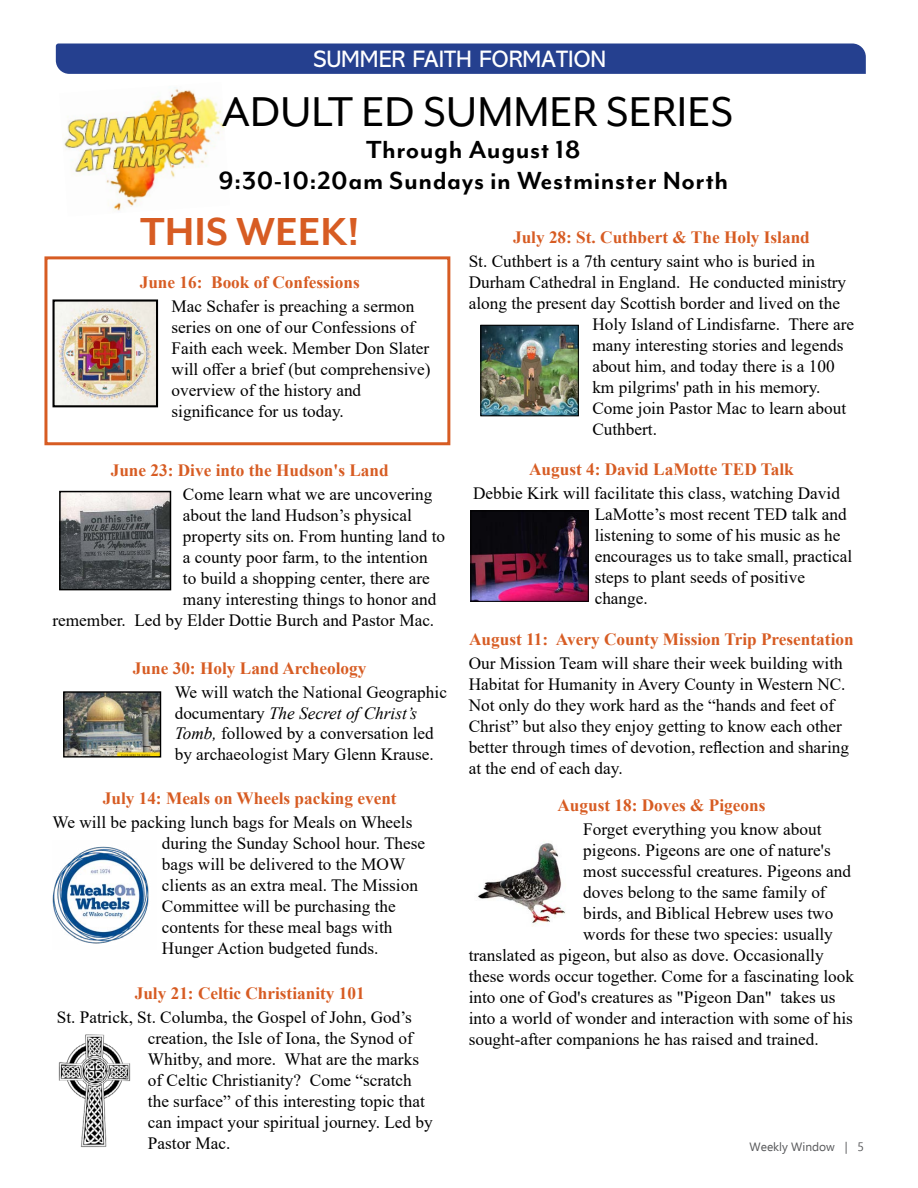
<style>
.page{position:relative;width:918px;height:1188px;background:#fff}
.page>*{position:absolute;margin:0;border:0;box-sizing:border-box;transform-origin:0 0}
.t1{font:48px "Mr Eaves Mod OT";color:#000}
.t2{font:700 45px "Mr Eaves Mod OT";color:#d75c23}
.t3{font:700 28.5px/31.5px "Mr Eaves Mod OT";letter-spacing:.02em;color:#000;text-align:center}
.t4{font:24px "Abadi MT Pro";color:#fff}
.t5{font:17.25px/21px "Times New Roman";color:#000}
.t6{font:700 17.25px "Times New Roman";color:#d75c23}
.t7{font:12px "Ebrima";color:#58595b}
.s1{font-style:italic}
</style>
<div class="page">
<img style="left:55px;top:302px;width:100px;height:102px">
<div style="left:52px;top:299px;width:106px;height:108px;border:2px solid #000"></div>
<img style="left:58px;top:1034px;width:73px;height:113px">
<img style="left:65px;top:693px;width:94px;height:63px">
<div style="left:63px;top:691px;width:98px;height:67px;border:1px solid #000"></div>
<img style="left:62px;top:494px;width:106px;height:93px">
<div style="left:59px;top:491px;width:112px;height:99px;border:2px solid #000"></div>
<img style="left:53px;top:846px;width:96px;height:98px">
<div style="left:56px;top:44px;width:810px;height:30px;background:#25408f"></div>
<div style="left:44px;top:256px;width:406px;height:189px;border:3px solid #d75c23"></div>
<img style="left:64px;top:87px;width:161px;height:124px">
<img style="left:478px;top:842px;width:88px;height:85px">
<img style="left:473px;top:513px;width:114px;height:87px">
<div style="left:471px;top:511px;width:118px;height:91px;border:1px solid #000"></div>
<img style="left:482px;top:327px;width:95px;height:87px">
<div style="left:480px;top:325px;width:99px;height:91px;border:1px solid #000"></div>
<h3 class="t4" style="left:314px;top:46px;width:294px">SUMMER FAITH FORMATION</h3>
<h1 class="t1" style="left:222px;top:86px;width:513px">ADULT ED SUMMER SERIES</h1>
<h3 class="t3" style="left:219px;top:134px;width:511px">Through August 18<br>9:30-10:20am Sundays in Westminster North</h3>
<h2 class="t2" style="left:140px;top:207px;width:221px">THIS WEEK!</h2>
<p class="t6" style="left:140px;top:270px;width:221px">June 16: Book of Confessions</p>
<p class="t5" style="left:172px;top:295px;width:261px">Mac Schafer is preaching a sermon series on one of our Confessions of<br>Faith each week. Member Don Slater will offer a brief (but comprehensive) overview of the history and significance for us today.</p>
<p class="t6" style="left:111px;top:457px;width:279px">June 23: Dive into the Hudson's Land</p>
<p class="t5" style="left:183px;top:483px;width:251px">Come learn what we are uncovering</p>
<p class="t5" style="left:183px;top:504px;width:231px">about the land Hudson’s physical</p>
<p class="t5" style="left:183px;top:525px;width:264px">property sits on. From hunting land to</p>
<p class="t5" style="left:183px;top:546px;width:246px">a county poor farm, to the intention</p>
<p class="t5" style="left:183px;top:567px;width:248px">to build a shopping center, there are</p>
<p class="t5" style="left:183px;top:588px;width:255px">many interesting things to honor and</p>
<p class="t5" style="left:52px;top:609px;width:383px">remember. Led by Elder Dottie Burch and Pastor Mac.</p>
<p class="t6" style="left:133px;top:655px;width:235px">June 30: Holy Land Archeology</p>
<p class="t5" style="left:175px;top:681px;width:274px">We will watch the National Geographic documentary <span class="s1">The Secret of Christ’s Tomb,</span> followed by a conversation led by archaeologist Mary Glenn Krause.</p>
<p class="t6" style="left:103px;top:786px;width:295px">July 14: Meals on Wheels packing event</p>
<p class="t5" style="left:162px;top:811px;width:265px;text-indent:-110px">We will be packing lunch bags for Meals on Wheels during the Sunday School hour. These bags will be delivered to the MOW clients as an extra meal. The Mission Committee will be purchasing the contents for these meal bags with Hunger Action budgeted funds.</p>
<p class="t6" style="left:135px;top:981px;width:231px">July 21: Celtic Christianity 101</p>
<p class="t5" style="left:148px;top:1006px;width:286px;text-indent:-91px">St. Patrick, St. Columba, the Gospel of John, God’s creation, the Isle of Iona, the Synod of Whitby, and more. What are the marks of Celtic Christianity? Come “scratch the surface” of this interesting topic that can impact your spiritual journey. Led by Pastor Mac.</p>
<p class="t6" style="left:513px;top:225px;width:298px">July 28: St. Cuthbert &amp; The Holy Island</p>
<p class="t5" style="left:469px;top:250px;width:348px">St. Cuthbert is a 7th century saint who is buried in</p>
<p class="t5" style="left:469px;top:271px;width:379px">Durham Cathedral in England. He conducted ministry</p>
<p class="t5" style="left:469px;top:292px;width:373px">along the present day Scottish border and lived on the</p>
<p class="t5" style="left:592px;top:313px;width:263px">Holy Island of Lindisfarne. There are</p>
<p class="t5" style="left:592px;top:334px;width:253px">many interesting stories and legends</p>
<p class="t5" style="left:592px;top:355px;width:244px">about him, and today there is a 100</p>
<p class="t5" style="left:592px;top:376px;width:230px">km pilgrims' path in his memory.</p>
<p class="t5" style="left:592px;top:397px;width:255px">Come join Pastor Mac to learn about</p>
<p class="t5" style="left:592px;top:418px;width:66px">Cuthbert.</p>
<p class="t6" style="left:529px;top:457px;width:266px">August 4: David LaMotte TED Talk</p>
<p class="t5" style="left:595px;top:482px;width:259px;text-indent:-122px">Debbie Kirk will facilitate this class, watching David LaMotte’s most recent TED talk and listening to some of his music as he encourages us to take small, practical steps to plant seeds of positive change.</p>
<p class="t6" style="left:469px;top:626px;width:386px">August 11: Avery County Mission Trip Presentation</p>
<p class="t5" style="left:469px;top:652px;width:382px">Our Mission Team will share their week building with Habitat for Humanity in Avery County in Western NC.<br>Not only do they work hard as the “hands and feet of Christ” but also they enjoy getting to know each other better through times of devotion, reflection and sharing at the end of each day.</p>
<p class="t6" style="left:557px;top:793px;width:209px">August 18: Doves &amp; Pigeons</p>
<p class="t5" style="left:583px;top:818px;width:240px">Forget everything you know about</p>
<p class="t5" style="left:583px;top:839px;width:249px">pigeons. Pigeons are one of nature's</p>
<p class="t5" style="left:583px;top:860px;width:269px">most successful creatures. Pigeons and</p>
<p class="t5" style="left:583px;top:881px;width:244px">doves belong to the same family of</p>
<p class="t5" style="left:583px;top:902px;width:252px">birds, and Biblical Hebrew uses two</p>
<p class="t5" style="left:583px;top:923px;width:251px">words for these two species: usually</p>
<p class="t5" style="left:469px;top:944px;width:357px">translated as pigeon, but also as dove. Occasionally</p>
<p class="t5" style="left:469px;top:965px;width:387px">these words occur together. Come for a fascinating look</p>
<p class="t5" style="left:469px;top:986px;width:368px">into one of God's creatures as "Pigeon Dan" takes us</p>
<p class="t5" style="left:469px;top:1007px;width:386px">into a world of wonder and interaction with some of his</p>
<p class="t5" style="left:469px;top:1028px;width:352px">sought-after companions he has raised and trained.</p>
<p class="t7" style="left:750px;top:1138px;width:116px">Weekly Window | 5</p>
</div>
